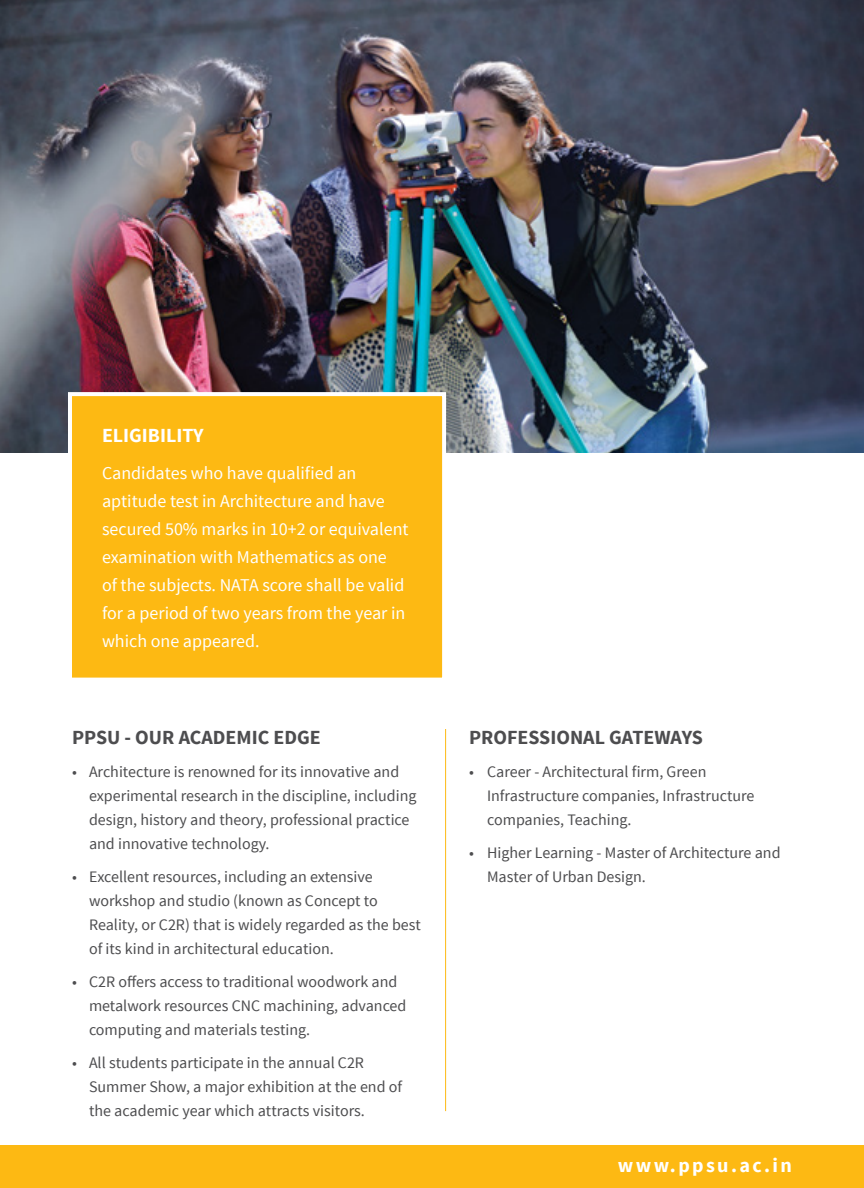
<style>
.page{position:relative;width:864px;height:1188px;background:#fff}
.page>*{position:absolute;margin:0;border:0;box-sizing:border-box;transform-origin:0 0}
.t1{font:700 20px "Source Sans Pro";color:#4d4d4f}
.t2{font:700 20px "Source Sans Pro";letter-spacing:.12em;color:#fff}
.t3{font:700 20px "Source Sans Pro";color:#fff}
.t4{font:18px/28px "Source Sans Pro";color:#fff}
.t5{font:16px/24px "Source Sans Pro";color:#4d4d4f}
</style>
<div class="page">
<img style="left:0;top:0;width:864px;height:453px">
<hr style="left:445px;top:729px;width:1px;height:382px;background:#fdb913">
<div style="left:66px;top:390px;width:382px;height:288px;background:#fdb913"></div>
<div style="left:0;top:1146px;width:864px;height:42px;background:#fdb913"></div>
<p class="t3" style="left:102px;top:422px;width:103px">ELIGIBILITY</p>
<p class="t4" style="left:102px;top:459px;width:308px">Candidates who have qualified an aptitude test in Architecture and have secured 50% marks in 10+2 or equivalent examination with Mathematics as one<br>of the subjects. NATA score shall be valid for a period of two years from the year in which one appeared.</p>
<p class="t1" style="left:72px;top:725px;width:250px">PPSU - OUR ACADEMIC EDGE</p>
<p class="t5" style="left:89px;top:760px;width:329px;text-indent:-17px">• Architecture is renowned for its innovative and experimental research in the discipline, including design, history and theory, professional practice and innovative technology.</p>
<p class="t5" style="left:89px;top:865px;width:333px;text-indent:-17px">• Excellent resources, including an extensive workshop and studio (known as Concept to Reality, or C2R) that is widely regarded as the best of its kind in architectural education.</p>
<p class="t5" style="left:89px;top:970px;width:319px;text-indent:-17px">• C2R offers access to traditional woodwork and metalwork resources CNC machining, advanced computing and materials testing.</p>
<p class="t5" style="left:89px;top:1051px;width:315px;text-indent:-17px">• All students participate in the annual C2R<br>Summer Show, a major exhibition at the end of the academic year which attracts visitors.</p>
<p class="t1" style="left:469px;top:725px;width:235px">PROFESSIONAL GATEWAYS</p>
<p class="t5" style="left:487px;top:760px;width:269px;text-indent:-18px">• Career - Architectural firm, Green<br>Infrastructure companies, Infrastructure companies, Teaching.</p>
<p class="t5" style="left:487px;top:841px;width:295px;text-indent:-18px">• Higher Learning - Master of Architecture and<br>Master of Urban Design.</p>
<p class="t2" style="left:618px;top:1153px;width:176px">www.ppsu.ac.in</p>
</div>
